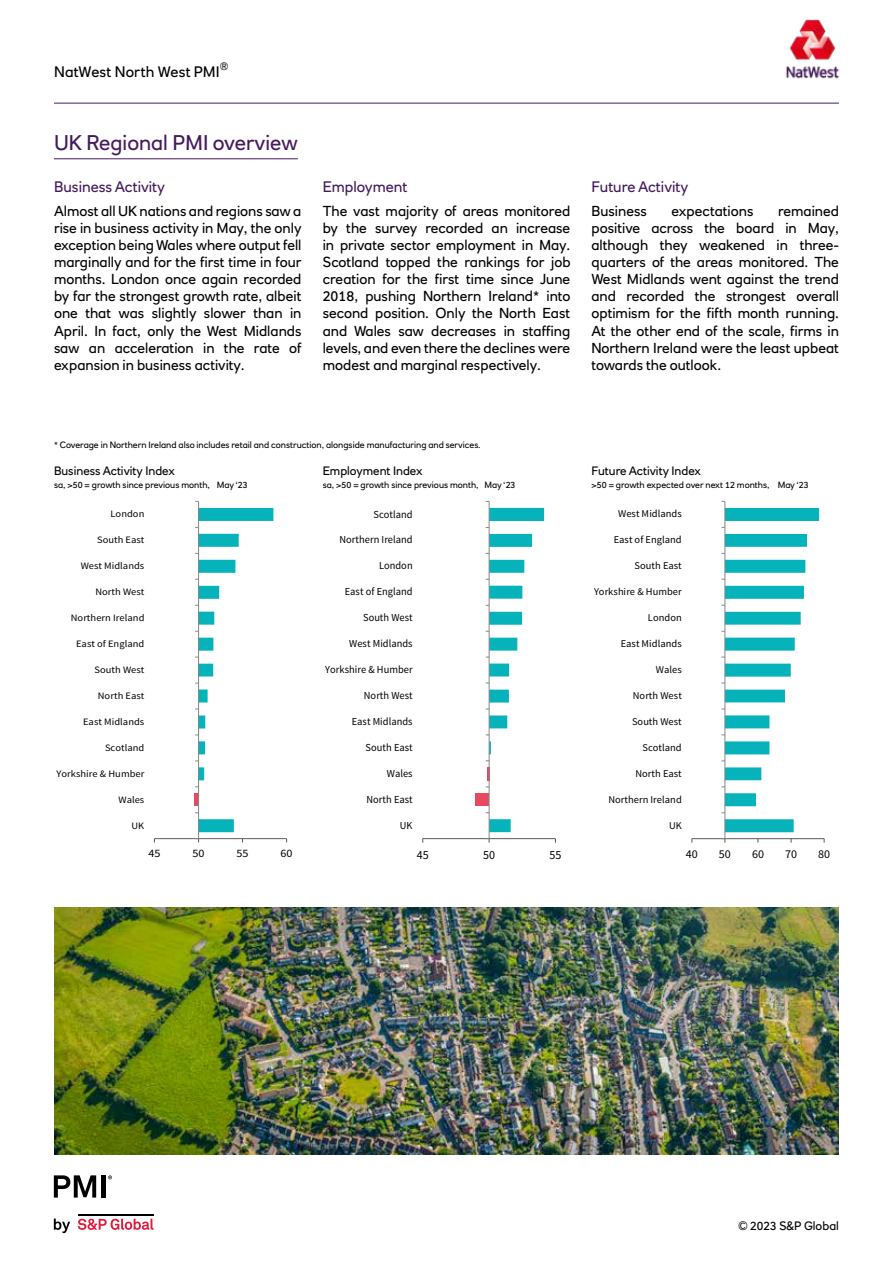
<style>
.page{position:relative;width:893px;height:1263px;background:#fff}
.page>*{position:absolute;margin:0;border:0;box-sizing:border-box;transform-origin:0 0}
.t1{font:21px "RN House Sans";color:#44195e}
.t2{font:15px "RN House Sans";color:#44195e}
.t3{font:15px "RN House Sans";letter-spacing:.01em;color:#000}
.t4{font:14.25px/17.1px "RN House Sans";color:#000;text-align:justify}
.t5{font:12.45px "Source Sans Pro";color:#000}
.t6{font:12px "RN House Sans";color:#000}
.t7{font:12px "Source Sans Pro";letter-spacing:-.005em;color:#000}
.t8{font:11.25px "Source Sans Pro";letter-spacing:-.005em;color:#000;scale:1.07 1}
.t9{font:10.65px "Source Sans Pro";letter-spacing:.005em;color:#000}
.t10{font:10.5px "RN House Sans";color:#000}
.t11{font:10.35px "Source Sans Pro";letter-spacing:.005em;color:#000}
.t12{font:9.75px "Source Sans Pro";letter-spacing:.005em;color:#000;scale:1.07 1}
.t13{font:9px "RN House Sans";color:#000}
</style>
<div class="page">
<hr style="left:54px;top:103px;width:785px;height:1px;background:#44195e">
<img style="left:785px;top:19px;width:55px;height:60px">
<svg style="left:54px;top:1218px;width:16px;height:15px"></svg>
<svg style="left:78px;top:1218px;width:75px;height:12px"></svg>
<hr style="left:78px;top:1213px;width:75px;height:2px;background:#000">
<svg style="left:54px;top:1175px;width:42px;height:22px"></svg>
<div style="left:101px;top:1175px;width:5px;height:22px;background:#000"></div>
<svg style="left:108px;top:1175px;width:4px;height:4px"></svg>
<hr style="left:54px;top:159px;width:244px;height:1px;background:#44195e">
<div style="left:194px;top:793px;width:5px;height:13px;background:#e74960"></div>
<hr style="left:154px;top:838px;width:133px;height:1px;background:#58595b">
<hr style="left:198px;top:501px;width:1px;height:338px;background:#868686">
<svg style="left:195px;top:508px;width:78px;height:324px"></svg>
<img style="left:54px;top:908px;width:785px;height:246px">
<div style="left:475px;top:793px;width:14px;height:13px;background:#e74960"></div>
<hr style="left:423px;top:838px;width:132px;height:1px;background:#58595b">
<hr style="left:489px;top:501px;width:1px;height:338px;background:#868686">
<svg style="left:486px;top:838px;width:4px;height:5px"></svg>
<svg style="left:486px;top:508px;width:58px;height:324px"></svg>
<hr style="left:692px;top:838px;width:132px;height:1px;background:#58595b">
<hr style="left:724px;top:501px;width:1px;height:338px;background:#868686">
<svg style="left:721px;top:508px;width:98px;height:324px"></svg>
<p class="t10" style="left:220px;top:59px;width:10px">®</p>
<p class="t3" style="left:54px;top:63px;width:167px">NatWest North West PMI</p>
<h1 class="t1" style="left:54px;top:130px;width:245px">UK Regional PMI overview</h1>
<p class="t2" style="left:54px;top:178px;width:113px">Business Activity</p>
<p class="t4" style="left:54px;top:202px;width:249px">Almost all UK nations and regions saw a rise in business activity in May, the only exception being Wales where output fell marginally and for the first time in four months. London once again recorded by far the strongest growth rate, albeit one that was slightly slower than in April. In fact, only the West Midlands saw an acceleration in the rate of expansion in business activity.</p>
<p class="t2" style="left:323px;top:178px;width:86px">Employment</p>
<p class="t4" style="left:323px;top:202px;width:249px">The vast majority of areas monitored by the survey recorded an increase in private sector employment in May.<br>Scotland topped the rankings for job creation for the first time since June 2018, pushing Northern Ireland* into second position. Only the North East and Wales saw decreases in staffing levels, and even there the declines were modest and marginal respectively.</p>
<p class="t2" style="left:591px;top:178px;width:98px">Future Activity</p>
<p class="t4" style="left:591px;top:202px;width:57px">Business</p>
<p class="t4" style="left:672px;top:202px;width:83px">expectations</p>
<p class="t4" style="left:591px;top:202px;width:249px;text-indent:187px">remained positive across the board in May, although they weakened in three&shy;quarters of the areas monitored. The West Midlands went against the trend and recorded the strongest overall optimism for the fifth month running.<br>At the other end of the scale, firms in Northern Ireland were the least upbeat towards the outlook.</p>
<p class="t13" style="left:54px;top:440px;width:428px">* Coverage in Northern Ireland also includes retail and construction, alongside manufacturing and services.</p>
<p class="t6" style="left:54px;top:463px;width:122px">Business Activity Index</p>
<p class="t13" style="left:54px;top:479px;width:195px">sa, &gt;50 = growth since previous month, May ‘23</p>
<p class="t6" style="left:323px;top:463px;width:101px">Employment Index</p>
<p class="t13" style="left:323px;top:479px;width:194px">sa, &gt;50 = growth since previous month, May ‘23</p>
<p class="t6" style="left:591px;top:463px;width:111px">Future Activity Index</p>
<p class="t13" style="left:591px;top:479px;width:219px">&gt;50 = growth expected over next 12 months, May ‘23</p>
<p class="t12" style="left:111px;top:508px;width:33px">London</p>
<p class="t9" style="left:374px;top:507px;width:41px">Scotland</p>
<p class="t11" style="left:618px;top:507px;width:65px">West Midlands</p>
<p class="t12" style="left:97px;top:534px;width:46px">South East</p>
<p class="t9" style="left:340px;top:533px;width:75px">Northern Ireland</p>
<p class="t11" style="left:614px;top:533px;width:70px">East of England</p>
<p class="t12" style="left:81px;top:560px;width:61px">West Midlands</p>
<p class="t9" style="left:379px;top:559px;width:35px">London</p>
<p class="t11" style="left:634px;top:559px;width:49px">South East</p>
<p class="t12" style="left:95px;top:586px;width:47px">North West</p>
<p class="t9" style="left:345px;top:585px;width:69px">East of England</p>
<p class="t11" style="left:594px;top:585px;width:89px">Yorkshire &amp; Humber</p>
<p class="t12" style="left:71px;top:612px;width:70px">Northern Ireland</p>
<p class="t9" style="left:363px;top:611px;width:51px">South West</p>
<p class="t11" style="left:648px;top:611px;width:35px">London</p>
<p class="t12" style="left:76px;top:638px;width:65px">East of England</p>
<p class="t9" style="left:349px;top:637px;width:65px">West Midlands</p>
<p class="t11" style="left:621px;top:637px;width:63px">East Midlands</p>
<p class="t12" style="left:95px;top:664px;width:48px">South West</p>
<p class="t9" style="left:325px;top:663px;width:89px">Yorkshire &amp; Humber</p>
<p class="t11" style="left:656px;top:663px;width:27px">Wales</p>
<p class="t12" style="left:98px;top:689px;width:45px">North East</p>
<p class="t9" style="left:364px;top:689px;width:50px">North West</p>
<p class="t11" style="left:633px;top:689px;width:50px">North West</p>
<p class="t12" style="left:83px;top:715px;width:59px">East Midlands</p>
<p class="t9" style="left:352px;top:715px;width:62px">East Midlands</p>
<p class="t11" style="left:632px;top:715px;width:51px">South West</p>
<p class="t12" style="left:105px;top:741px;width:38px">Scotland</p>
<p class="t9" style="left:366px;top:741px;width:49px">South East</p>
<p class="t11" style="left:642px;top:741px;width:41px">Scotland</p>
<p class="t12" style="left:56px;top:767px;width:84px">Yorkshire &amp; Humber</p>
<p class="t9" style="left:387px;top:767px;width:27px">Wales</p>
<p class="t11" style="left:635px;top:767px;width:48px">North East</p>
<p class="t12" style="left:118px;top:793px;width:26px">Wales</p>
<p class="t9" style="left:366px;top:793px;width:48px">North East</p>
<p class="t11" style="left:608px;top:793px;width:75px">Northern Ireland</p>
<p class="t12" style="left:132px;top:819px;width:13px">UK</p>
<p class="t9" style="left:400px;top:819px;width:14px">UK</p>
<p class="t11" style="left:669px;top:819px;width:14px">UK</p>
<p class="t8" style="left:149px;top:846px;width:13px">45</p>
<p class="t8" style="left:193px;top:846px;width:13px">50</p>
<p class="t8" style="left:237px;top:846px;width:13px">55</p>
<p class="t8" style="left:281px;top:846px;width:13px">60</p>
<p class="t5" style="left:417px;top:847px;width:13px">45</p>
<p class="t5" style="left:483px;top:847px;width:13px">50</p>
<p class="t5" style="left:549px;top:847px;width:13px">55</p>
<p class="t7" style="left:686px;top:847px;width:13px">40</p>
<p class="t7" style="left:719px;top:847px;width:13px">50</p>
<p class="t7" style="left:752px;top:847px;width:13px">60</p>
<p class="t7" style="left:785px;top:847px;width:13px">70</p>
<p class="t7" style="left:818px;top:847px;width:13px">80</p>
<p class="t6" style="left:739px;top:1218px;width:102px">© 2023 S&amp;P Global</p>
</div>
